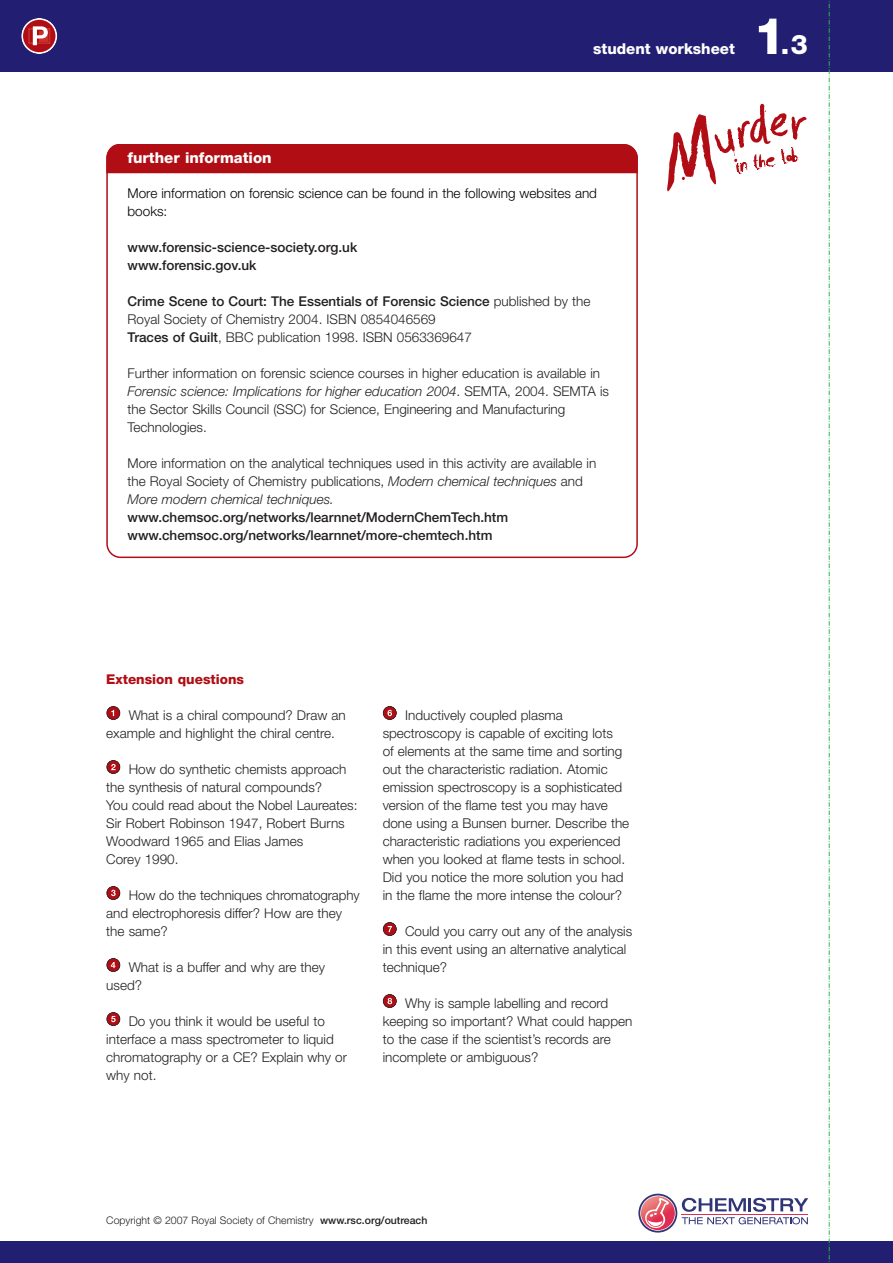
<style>
.page{position:relative;width:893px;height:1263px;background:#fff}
.page>*{position:absolute;margin:0;border:0;box-sizing:border-box;transform-origin:0 0}
.t1{font:800 27px "Helvetica Neue";color:#fff}
.t2{font:800 15px "Helvetica Neue";color:#fff}
.t3{font:300 13.5px/18px "Helvetica Neue";color:#231f20}
.t4{font:300 13.5px/18px "Helvetica Neue";color:#000}
.t5{font:500 13.5px/18px "Helvetica Neue";color:#231f20}
.t6{font:800 13.5px "Helvetica Neue";color:#b00d15}
.t7{font:300 10.5px "Helvetica Neue";color:#231f20}
.s1{font-size:50.7px}
.s2{font-weight:500}
.s3{font-style:italic}
</style>
<div class="page">
<div style="left:0;top:1242px;width:893px;height:21px;background:#221e72"></div>
<div style="left:0;top:0;width:893px;height:72px;background:#221e72"></div>
<svg style="left:22px;top:19px;width:34px;height:34px"></svg>
<div style="left:21px;top:18px;width:36px;height:36px;border:2px solid #fff;border-radius:50%"></div>
<div style="left:28px;top:28px;width:22px;height:16px;border:2px solid #c7312d"></div>
<svg style="left:33px;top:26px;width:15px;height:19px"></svg>
<svg style="left:106px;top:144px;width:532px;height:414px"></svg>
<svg style="left:383px;top:994px;width:13px;height:14px"></svg>
<div style="left:383px;top:994px;width:14px;height:14px;border:1px solid #231f20;border-radius:50%"></div>
<svg style="left:388px;top:998px;width:4px;height:6px"></svg>
<div style="left:383px;top:922px;width:13px;height:14px;background:#b00d15;border-radius:50%"></div>
<div style="left:383px;top:922px;width:14px;height:14px;border:1px solid #231f20;border-radius:50%"></div>
<svg style="left:388px;top:926px;width:4px;height:6px"></svg>
<svg style="left:383px;top:706px;width:13px;height:14px"></svg>
<div style="left:383px;top:706px;width:14px;height:14px;border:1px solid #231f20;border-radius:50%"></div>
<svg style="left:387px;top:710px;width:5px;height:6px"></svg>
<svg style="left:107px;top:1012px;width:13px;height:14px"></svg>
<div style="left:106px;top:1012px;width:14px;height:14px;border:1px solid #231f20;border-radius:50%"></div>
<svg style="left:111px;top:1016px;width:5px;height:6px"></svg>
<svg style="left:107px;top:958px;width:13px;height:14px"></svg>
<div style="left:106px;top:958px;width:14px;height:14px;border:1px solid #231f20;border-radius:50%"></div>
<svg style="left:111px;top:962px;width:4px;height:6px"></svg>
<svg style="left:107px;top:886px;width:13px;height:14px"></svg>
<div style="left:106px;top:886px;width:14px;height:14px;border:1px solid #231f20;border-radius:50%"></div>
<svg style="left:111px;top:890px;width:5px;height:6px"></svg>
<svg style="left:107px;top:760px;width:13px;height:14px"></svg>
<div style="left:106px;top:760px;width:14px;height:14px;border:1px solid #231f20;border-radius:50%"></div>
<svg style="left:111px;top:764px;width:5px;height:6px"></svg>
<svg style="left:107px;top:706px;width:13px;height:14px"></svg>
<div style="left:106px;top:706px;width:14px;height:14px;border:1px solid #231f20;border-radius:50%"></div>
<svg style="left:111px;top:710px;width:3px;height:6px"></svg>
<svg style="left:667px;top:104px;width:140px;height:88px"></svg>
<svg style="left:682px;top:1198px;width:126px;height:26px"></svg>
<svg style="left:638px;top:1194px;width:39px;height:38px"></svg>
<svg style="left:640px;top:1195px;width:35px;height:36px"></svg>
<svg style="left:641px;top:1196px;width:34px;height:34px"></svg>
<svg style="left:644px;top:1198px;width:25px;height:31px"></svg>
<hr style="left:682px;top:1214px;width:126px;height:1px;background:#e02d50">
<svg style="left:829px;top:1px;width:1px;height:1261px"></svg>
<p class="t2" style="left:593px;top:43px;width:143px">student worksheet</p>
<p class="t1" style="left:753px;top:35px;width:56px"><span class="s1">1</span>.3</p>
<p class="t2" style="left:128px;top:152px;width:146px">further information</p>
<p class="t4" style="left:128px;top:185px;width:471px">More information on forensic science can be found in the following websites and books:</p>
<p class="t5" style="left:128px;top:239px;width:231px">www.forensic-science-society.org.uk www.forensic.gov.uk</p>
<p class="t3" style="left:128px;top:293px;width:464px"><span class="s2">Crime Scene to Court: The Essentials of Forensic Science</span> published by the<br>Royal Society of Chemistry 2004. ISBN 0854046569<br><span class="s2">Traces of Guilt</span>, BBC publication 1998. ISBN 0563369647</p>
<p class="t3" style="left:128px;top:365px;width:483px">Further information on forensic science courses in higher education is available in <span class="s3">Forensic science: Implications for higher education 2004</span>. SEMTA, 2004. SEMTA is the Sector Skills Council (SSC) for Science, Engineering and Manufacturing Technologies.</p>
<p class="t3" style="left:128px;top:455px;width:470px">More information on the analytical techniques used in this activity are available in the Royal Society of Chemistry publications, <span class="s3">Modern chemical techniques</span> and <span class="s3">More modern chemical techniques. </span><span class="s2">www.chemsoc.org/networks/learnnet/ModernChemTech.htm www.chemsoc.org/networks/learnnet/more-chemtech.htm</span></p>
<p class="t6" style="left:106px;top:674px;width:139px">Extension questions</p>
<p class="t3" style="left:106px;top:707px;width:241px;text-indent:22px">What is a chiral compound? Draw an example and highlight the chiral centre.</p>
<p class="t3" style="left:106px;top:761px;width:253px;text-indent:22px">How do synthetic chemists approach the synthesis of natural compounds?<br>You could read about the Nobel Laureates:<br>Sir Robert Robinson 1947, Robert Burns<br>Woodward 1965 and Elias James<br>Corey 1990.</p>
<p class="t3" style="left:106px;top:887px;width:255px;text-indent:22px">How do the techniques chromatography and electrophoresis differ? How are they the same?</p>
<p class="t3" style="left:106px;top:959px;width:220px;text-indent:22px">What is a buffer and why are they used?</p>
<p class="t3" style="left:106px;top:1013px;width:242px;text-indent:22px">Do you think it would be useful to interface a mass spectrometer to liquid chromatography or a CE? Explain why or why not.</p>
<p class="t3" style="left:383px;top:707px;width:248px;text-indent:22px">Inductively coupled plasma spectroscopy is capable of exciting lots<br>of elements at the same time and sorting out the characteristic radiation. Atomic emission spectroscopy is a sophisticated version of the flame test you may have done using a Bunsen burner. Describe the characteristic radiations you experienced when you looked at flame tests in school.<br>Did you notice the more solution you had in the flame the more intense the colour?</p>
<p class="t3" style="left:383px;top:923px;width:251px;text-indent:22px">Could you carry out any of the analysis in this event using an alternative analytical technique?</p>
<p class="t3" style="left:383px;top:995px;width:251px;text-indent:22px">Why is sample labelling and record keeping so important? What could happen to the case if the scientist’s records are incomplete or ambiguous?</p>
<p class="t7" style="left:106px;top:1217px;width:323px">Copyright © 2007 Royal Society of Chemistry <span class="s2">www.rsc.org/outreach</span></p>
</div>
